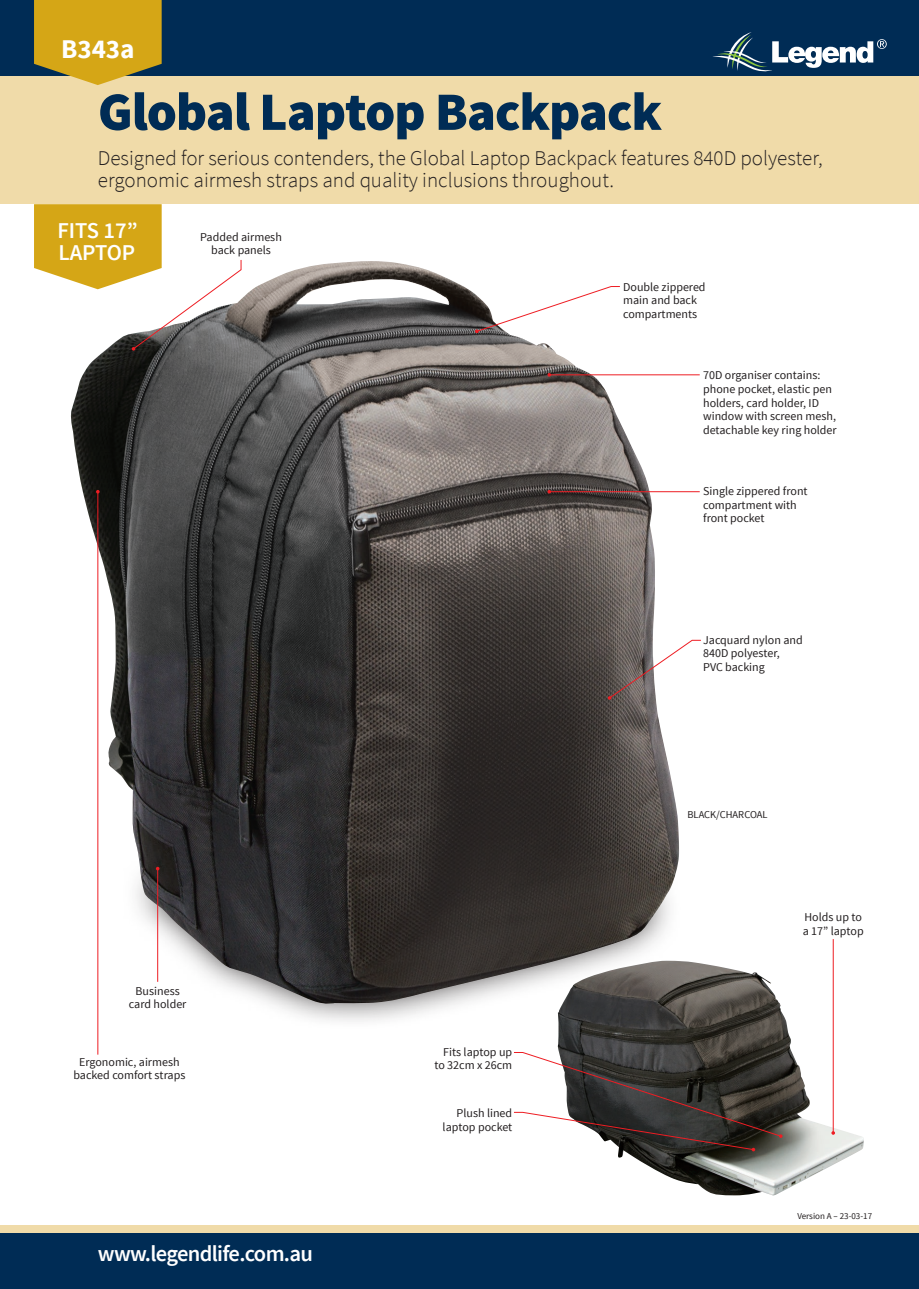
<style>
.page{position:relative;width:919px;height:1289px;background:#fff}
.page>*{position:absolute;margin:0;border:0;box-sizing:border-box;transform-origin:0 0}
.t1{font:900 54px "Source Sans Pro";letter-spacing:-.02em;color:#002c55}
.t2{font:700 27px "Source Sans Pro";color:#fff}
.t3{font:600 22.65px/22.6px "Source Sans Pro";color:#fff}
.t4{font:600 22.5px "Source Sans Pro";letter-spacing:-.03em;color:#fff}
.t5{font:300 21px/22.5px "Source Sans Pro";color:#231f20}
.t6{font:12px/13.5px "Source Sans Pro";color:#231f20}
.t7{font:10.5px "Source Sans Pro";color:#231f20}
.t8{font:9px "Source Sans Pro";color:#231f20}
</style>
<div class="page">
<svg style="left:276px;top:1005px;width:176px;height:17px"></svg>
<img style="left:71px;top:261px;width:608px;height:744px">
<div style="left:0;top:1225px;width:918px;height:55px;background:#f0dba9"></div>
<div style="left:0;top:0;width:918px;height:77px;background:#002c55"></div>
<div style="left:0;top:1233px;width:918px;height:55px;background:#002c55"></div>
<div style="left:0;top:77px;width:918px;height:127px;background:#f0dba9"></div>
<svg style="left:34px;top:0;width:128px;height:85px"></svg>
<svg style="left:712px;top:32px;width:174px;height:40px"></svg>
<svg style="left:475px;top:285px;width:145px;height:48px"></svg>
<svg style="left:607px;top:639px;width:94px;height:60px"></svg>
<img style="left:557px;top:960px;width:306px;height:235px">
<hr style="left:549px;top:374px;width:150px;height:1px;background:#ee1d23">
<hr style="left:157px;top:868px;width:1px;height:113px;background:#ee1d23">
<hr style="left:832px;top:939px;width:1px;height:193px;background:#ee1d23">
<svg style="left:831px;top:1131px;width:4px;height:3px"></svg>
<hr style="left:97px;top:491px;width:1px;height:563px;background:#ee1d23">
<hr style="left:549px;top:491px;width:150px;height:1px;background:#ee1d23">
<svg style="left:514px;top:1051px;width:268px;height:100px"></svg>
<svg style="left:34px;top:204px;width:208px;height:146px"></svg>
<h2 class="t2" style="left:61px;top:32px;width:75px">B343a</h2>
<h1 class="t1" style="left:98px;top:77px;width:565px">Global Laptop Backpack</h1>
<h3 class="t5" style="left:98px;top:146px;width:726px">Designed for serious contenders, the Global Laptop Backpack features 840D polyester, ergonomic airmesh straps and quality inclusions throughout.</h3>
<h3 class="t3" style="left:57px;top:219px;width:82px">FITS 17”<br>LAPTOP</h3>
<p class="t6" style="left:200px;top:230px;width:83px;text-align:center">Padded airmesh back panels</p>
<p class="t6" style="left:129px;top:984px;width:59px;text-align:center">Business card holder</p>
<p class="t6" style="left:73px;top:1055px;width:113px;text-align:center">Ergonomic, airmesh backed comfort straps</p>
<h3 class="t4" style="left:98px;top:1239px;width:217px">www.legendlife.com.au</h3>
<p class="t6" style="left:434px;top:1045px;width:79px;text-align:right">Fits laptop up to 32cm x 26cm</p>
<p class="t6" style="left:442px;top:1106px;width:71px;text-align:right">Plush lined laptop pocket</p>
<p class="t6" style="left:623px;top:280px;width:84px">Double zippered main and back compartments</p>
<p class="t6" style="left:703px;top:369px;width:135px">70D organiser contains: phone pocket, elastic pen holders, card holder, ID window with screen mesh, detachable key ring holder</p>
<p class="t6" style="left:703px;top:484px;width:106px">Single zippered front compartment with front pocket</p>
<p class="t6" style="left:703px;top:633px;width:101px">Jacquard nylon and<br>840D polyester,<br>PVC backing</p>
<p class="t7" style="left:687px;top:807px;width:81px">BLACK/CHARCOAL</p>
<p class="t6" style="left:802px;top:910px;width:62px">Holds up to a 17” laptop</p>
<p class="t8" style="left:797px;top:1210px;width:76px">Version A – 23-03-17</p>
</div>
